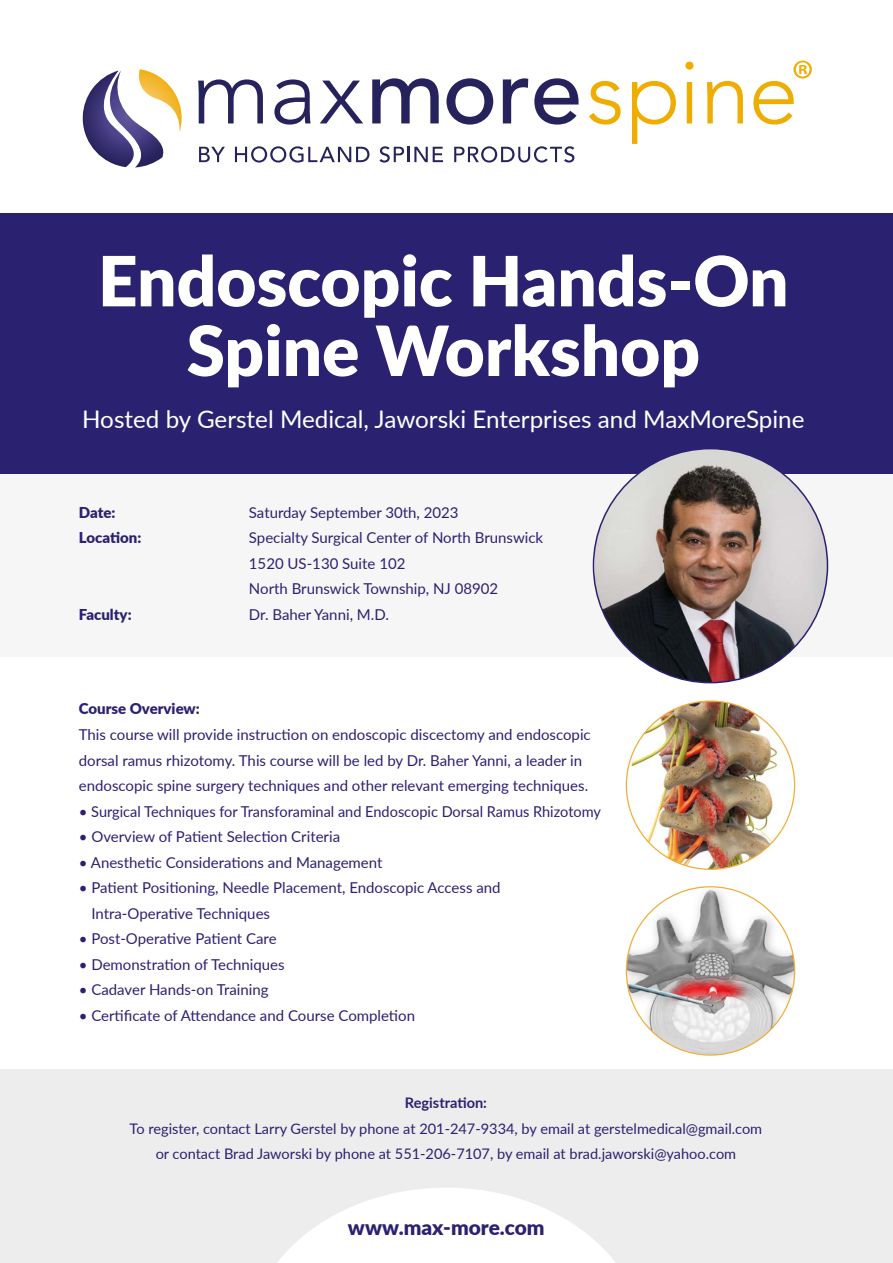
<style>
.page{position:relative;width:893px;height:1263px;background:#fff}
.page>*{position:absolute;margin:0;border:0;box-sizing:border-box;transform-origin:0 0}
.t1{font:900 69.3px/69.6px "Lato";color:#fff;text-align:center}
.t2{font:24.3px "Lato";color:#fff}
.t3{font:900 20.85px "Lato";color:#2b2171}
.t4{font:15px/25.5px "Lato";color:#2b2171}
.t5{font:900 15px "Lato";color:#2b2171}
.t6{font:14.55px/25.5px "Lato";color:#2b2171;text-align:center}
.t7{font:700 14.55px "Lato";color:#2b2171}
</style>
<div class="page">
<div style="left:0;top:474px;width:893px;height:183px;background:#f6f6f6"></div>
<div style="left:0;top:1069px;width:893px;height:194px;background:#ededed"></div>
<div style="left:0;top:213px;width:893px;height:261px;background:#2b2171"></div>
<svg style="left:83px;top:69px;width:99px;height:98px"></svg>
<svg style="left:199px;top:147px;width:26px;height:15px"></svg>
<svg style="left:235px;top:146px;width:134px;height:17px"></svg>
<svg style="left:379px;top:146px;width:64px;height:17px"></svg>
<svg style="left:454px;top:146px;width:120px;height:17px"></svg>
<svg style="left:198px;top:79px;width:65px;height:44px"></svg>
<svg style="left:274px;top:79px;width:37px;height:46px"></svg>
<svg style="left:320px;top:81px;width:43px;height:42px"></svg>
<svg style="left:372px;top:78px;width:67px;height:45px"></svg>
<svg style="left:446px;top:78px;width:47px;height:47px"></svg>
<svg style="left:503px;top:78px;width:25px;height:45px"></svg>
<svg style="left:534px;top:78px;width:45px;height:47px"></svg>
<svg style="left:589px;top:81px;width:32px;height:44px"></svg>
<svg style="left:632px;top:81px;width:44px;height:63px"></svg>
<svg style="left:685px;top:62px;width:8px;height:61px"></svg>
<svg style="left:707px;top:81px;width:36px;height:42px"></svg>
<svg style="left:753px;top:61px;width:59px;height:64px"></svg>
<svg style="left:277px;top:1188px;width:338px;height:75px"></svg>
<img style="left:595px;top:451px;width:232px;height:232px">
<img style="left:626px;top:701px;width:169px;height:168px;border-radius:84px">
<img style="left:626px;top:888px;width:169px;height:167px">
<h1 class="t1" style="left:98px;top:243px;width:692px">Endoscopic Hands-On<br>Spine Workshop</h1>
<h2 class="t2" style="left:82px;top:401px;width:724px">Hosted by Gerstel Medical, Jaworski Enterprises and MaxMoreSpine</h2>
<p class="t5" style="left:79px;top:501px;width:38px">Date:</p>
<p class="t4" style="left:249px;top:499px;width:211px">Saturday September 30th, 2023</p>
<p class="t5" style="left:79px;top:527px;width:64px">Location:</p>
<p class="t4" style="left:249px;top:525px;width:296px">Specialty Surgical Center of North Brunswick<br>1520 US-130 Suite 102<br>North Brunswick Township, NJ 08902</p>
<p class="t5" style="left:79px;top:603px;width:54px">Faculty:</p>
<p class="t4" style="left:249px;top:601px;width:142px">Dr. Baher Yanni, M.D.</p>
<p class="t5" style="left:79px;top:698px;width:123px">Course Overview:</p>
<p class="t4" style="left:79px;top:721px;width:513px">This course will provide instruction on endoscopic discectomy and endoscopic dorsal ramus rhizotomy. This course will be led by Dr. Baher Yanni, a leader in endoscopic spine surgery techniques and other relevant emerging techniques.</p>
<p class="t4" style="left:79px;top:798px;width:524px">• Surgical Techniques for Transforaminal and Endoscopic Dorsal Ramus Rhizotomy</p>
<p class="t4" style="left:79px;top:823px;width:263px">• Overview of Patient Selection Criteria</p>
<p class="t4" style="left:79px;top:849px;width:305px">• Anesthetic Considerations and Management</p>
<p class="t4" style="left:91px;top:874px;width:411px;text-indent:-13px">• Patient Positioning, Needle Placement, Endoscopic Access and<br>Intra-Operative Techniques</p>
<p class="t4" style="left:79px;top:925px;width:199px">• Post-Operative Patient Care</p>
<p class="t4" style="left:79px;top:951px;width:207px">• Demonstration of Techniques</p>
<p class="t4" style="left:79px;top:976px;width:191px">• Cadaver Hands-on Training</p>
<p class="t4" style="left:79px;top:1002px;width:338px">• Certificate of Attendance and Course Completion</p>
<p class="t7" style="left:405px;top:1092px;width:84px">Registration:</p>
<p class="t6" style="left:130px;top:1115px;width:634px">To register, contact Larry Gerstel by phone at 201-247-9334, by email at gerstelmedical@gmail.com or contact Brad Jaworski by phone at 551-206-7107, by email at brad.jaworski@yahoo.com</p>
<h3 class="t3" style="left:348px;top:1211px;width:198px">www.max-more.com</h3>
</div>
